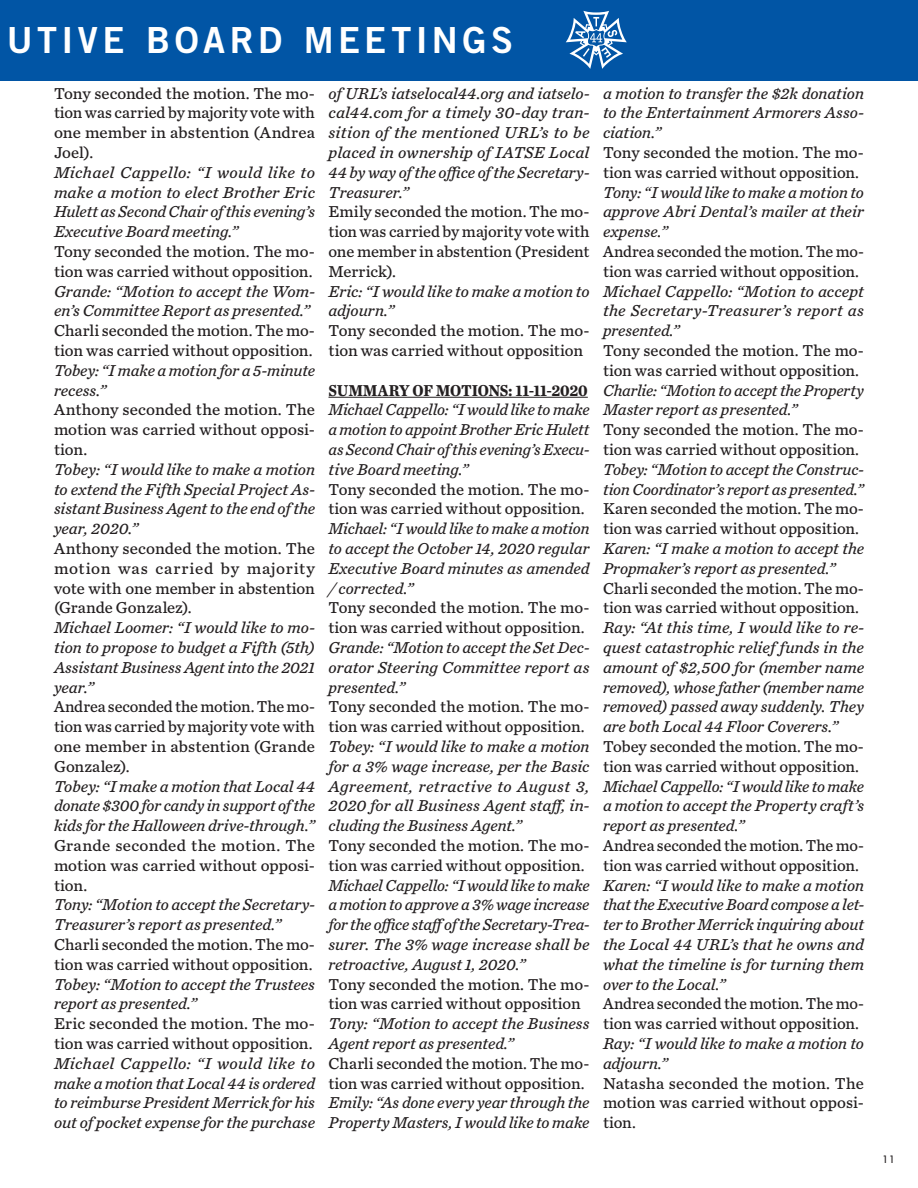
<style>
.page{position:relative;width:918px;height:1188px;background:#fff}
.page>*{position:absolute;margin:0;border:0;box-sizing:border-box;transform-origin:0 0}
.t1{font:36px "Trade Gothic LT Std Bd 2";letter-spacing:.12em;color:#fff}
.t2{font:italic 16.5px/19.8px "Chronicle Text G4";color:#231f20;text-align:justify}
.t3{font:16.5px/19.8px "Chronicle Text G4";color:#231f20}
.t4{font:700 16.5px "Chronicle Text G4";letter-spacing:-.01em;color:#231f20;scale:.91 1}
.t5{font:12px "Tw Cen";color:#231f20}
</style>
<div class="page">
<div style="left:0;top:0;width:918px;height:81px;background:#0155a5"></div>
<svg style="left:566px;top:11px;width:61px;height:58px"></svg>
<hr style="left:328px;top:397px;width:260px;height:1px;background:#231f20">
<h1 class="t1" style="left:7px;top:18px;width:508px">UTIVE BOARD MEETINGS</h1>
<p class="t3" style="left:54px;top:82px;width:263px;text-align:justify">Tony seconded the motion. The mo&shy;tion was carried by majority vote with one member in abstention (Andrea Joel).</p>
<p class="t2" style="left:54px;top:161px;width:263px">Michael Cappello: “I would like to make a motion to elect Brother Eric Hulett as Second Chair of this evening’s Executive Board meeting.”</p>
<p class="t3" style="left:54px;top:241px;width:262px">Tony seconded the motion. The mo&shy;tion was carried without opposition.</p>
<p class="t2" style="left:54px;top:280px;width:263px">Grande: “Motion to accept the Wom&shy;en’s Committee Report as presented.”</p>
<p class="t3" style="left:54px;top:320px;width:263px">Charli seconded the motion. The mo&shy;tion was carried without opposition.</p>
<p class="t2" style="left:54px;top:359px;width:263px">Tobey: “I make a motion for a 5-minute recess.”</p>
<p class="t3" style="left:54px;top:399px;width:262px;text-align:justify">Anthony seconded the motion. The motion was carried without opposi&shy;tion.</p>
<p class="t2" style="left:54px;top:458px;width:263px">Tobey: “I would like to make a motion to extend the Fifth Special Project As&shy;sistant Business Agent to the end of the year, 2020.”</p>
<p class="t3" style="left:54px;top:538px;width:263px;text-align:justify">Anthony seconded the motion. The motion was carried by majority vote with one member in abstention (Grande Gonzalez).</p>
<p class="t2" style="left:54px;top:617px;width:263px">Michael Loomer: “I would like to mo&shy;tion to propose to budget a Fifth (5th)<br>Assistant Business Agent into the 2021 year.”</p>
<p class="t3" style="left:54px;top:696px;width:263px;text-align:justify">Andrea seconded the motion. The mo&shy;tion was carried by majority vote with one member in abstention (Grande Gonzalez).</p>
<p class="t2" style="left:54px;top:775px;width:262px">Tobey: “I make a motion that Local 44 donate $300 for candy in support of the kids for the Halloween drive-through.”</p>
<p class="t3" style="left:54px;top:835px;width:263px;text-align:justify">Grande seconded the motion. The motion was carried without opposi&shy;tion.</p>
<p class="t2" style="left:54px;top:894px;width:263px">Tony: “Motion to accept the Secretary-<br>Treasurer’s report as presented.”</p>
<p class="t3" style="left:54px;top:934px;width:263px">Charli seconded the motion. The mo&shy;tion was carried without opposition.</p>
<p class="t2" style="left:54px;top:973px;width:262px">Tobey: “Motion to accept the Trustees report as presented.”</p>
<p class="t3" style="left:54px;top:1013px;width:263px">Eric seconded the motion. The mo&shy;tion was carried without opposition.</p>
<p class="t2" style="left:54px;top:1052px;width:263px">Michael Cappello: “I would like to make a motion that Local 44 is ordered to reimburse President Merrick for his out of pocket expense for the purchase</p>
<p class="t2" style="left:328px;top:82px;width:263px">of URL’s iatselocal44.org and iatselo&shy;cal44.com for a timely 30-day tran&shy;sition of the mentioned URL’s to be placed in ownership of IATSE Local 44 by way of the office of the Secretary-Treasurer.”</p>
<p class="t3" style="left:328px;top:201px;width:263px;text-align:justify">Emily seconded the motion. The mo&shy;tion was carried by majority vote with one member in abstention (President Merrick).</p>
<p class="t2" style="left:328px;top:280px;width:263px">Eric: “I would like to make a motion to adjourn.”</p>
<p class="t3" style="left:328px;top:320px;width:262px">Tony seconded the motion. The mo&shy;tion was carried without opposition</p>
<p class="t4" style="left:328px;top:377px;width:286px">SUMMARY OF MOTIONS: 11-11-2020</p>
<p class="t2" style="left:328px;top:399px;width:263px">Michael Cappello: “I would like to make a motion to appoint Brother Eric Hulett as Second Chair of this evening’s Execu&shy;tive Board meeting.”</p>
<p class="t3" style="left:328px;top:478px;width:263px">Tony seconded the motion. The mo&shy;tion was carried without opposition.</p>
<p class="t2" style="left:328px;top:518px;width:263px">Michael: “I would like to make a motion to accept the October 14, 2020 regular Executive Board minutes as amended / corrected.”</p>
<p class="t3" style="left:328px;top:597px;width:263px">Tony seconded the motion. The mo&shy;tion was carried without opposition.</p>
<p class="t2" style="left:328px;top:637px;width:263px">Grande: “Motion to accept the Set Dec&shy;orator Steering Committee report as presented.”</p>
<p class="t3" style="left:328px;top:696px;width:263px">Tony seconded the motion. The mo&shy;tion was carried without opposition.</p>
<p class="t2" style="left:328px;top:736px;width:263px">Tobey: “I would like to make a motion for a 3% wage increase, per the Basic Agreement, retractive to August 3, 2020 for all Business Agent staff, in&shy;cluding the Business Agent.”</p>
<p class="t3" style="left:328px;top:835px;width:263px">Tony seconded the motion. The mo&shy;tion was carried without opposition.</p>
<p class="t2" style="left:328px;top:874px;width:263px">Michael Cappello: “I would like to make a motion to approve a 3% wage increase for the office staffof the Secretary-Trea&shy;surer. The 3% wage increase shall be retroactive, August 1, 2020.”</p>
<p class="t3" style="left:328px;top:973px;width:263px">Tony seconded the motion. The mo&shy;tion was carried without opposition</p>
<p class="t2" style="left:328px;top:1013px;width:262px">Tony: “Motion to accept the Business<br>Agent report as presented.”</p>
<p class="t3" style="left:328px;top:1053px;width:262px">Charli seconded the motion. The mo&shy;tion was carried without opposition.</p>
<p class="t2" style="left:328px;top:1092px;width:263px">Emily: “As done every year through the<br>Property Masters, I would like to make</p>
<p class="t2" style="left:603px;top:82px;width:263px">a motion to transfer the $2k donation to the Entertainment Armorers Asso&shy;ciation.”</p>
<p class="t3" style="left:603px;top:142px;width:263px">Tony seconded the motion. The mo&shy;tion was carried without opposition.</p>
<p class="t2" style="left:603px;top:181px;width:263px">Tony: “I would like to make a motion to approve Abri Dental’s mailer at their expense.”</p>
<p class="t3" style="left:603px;top:241px;width:262px">Andrea seconded the motion. The mo&shy;tion was carried without opposition.</p>
<p class="t2" style="left:603px;top:280px;width:263px">Michael Cappello: “Motion to accept the Secretary-Treasurer’s report as presented.”</p>
<p class="t3" style="left:603px;top:340px;width:263px">Tony seconded the motion. The mo&shy;tion was carried without opposition.</p>
<p class="t2" style="left:603px;top:379px;width:262px">Charlie: “Motion to accept the Property<br>Master report as presented.”</p>
<p class="t3" style="left:603px;top:419px;width:263px">Tony seconded the motion. The mo&shy;tion was carried without opposition.</p>
<p class="t2" style="left:603px;top:458px;width:263px">Tobey: “Motion to accept the Construc&shy;tion Coordinator’s report as presented.”</p>
<p class="t3" style="left:603px;top:498px;width:262px">Karen seconded the motion. The mo&shy;tion was carried without opposition.</p>
<p class="t2" style="left:603px;top:538px;width:263px">Karen: “I make a motion to accept the<br>Propmaker’s report as presented.”</p>
<p class="t3" style="left:603px;top:577px;width:263px">Charli seconded the motion. The mo&shy;tion was carried without opposition.</p>
<p class="t2" style="left:603px;top:617px;width:263px">Ray: “At this time, I would like to re&shy;quest catastrophic relief funds in the amount of $2,500 for (member name removed), whose father (member name removed) passed away suddenly. They are both Local 44 Floor Coverers.”</p>
<p class="t3" style="left:603px;top:736px;width:262px">Tobey seconded the motion. The mo&shy;tion was carried without opposition.</p>
<p class="t2" style="left:603px;top:775px;width:263px">Michael Cappello: “I would like to make a motion to accept the Property craft’s report as presented.”</p>
<p class="t3" style="left:603px;top:835px;width:262px">Andrea seconded the motion. The mo&shy;tion was carried without opposition.</p>
<p class="t2" style="left:603px;top:874px;width:263px">Karen: “I would like to make a motion that the Executive Board compose a let&shy;ter to Brother Merrick inquiring about the Local 44 URL’s that he owns and what the timeline is for turning them over to the Local.”</p>
<p class="t3" style="left:603px;top:993px;width:262px">Andrea seconded the motion. The mo&shy;tion was carried without opposition.</p>
<p class="t2" style="left:603px;top:1033px;width:262px">Ray: “I would like to make a motion to adjourn.”</p>
<p class="t3" style="left:603px;top:1072px;width:263px;text-align:justify">Natasha seconded the motion. The motion was carried without opposi&shy;tion.</p>
<p class="t5" style="left:882px;top:1152px;width:15px">11</p>
</div>
